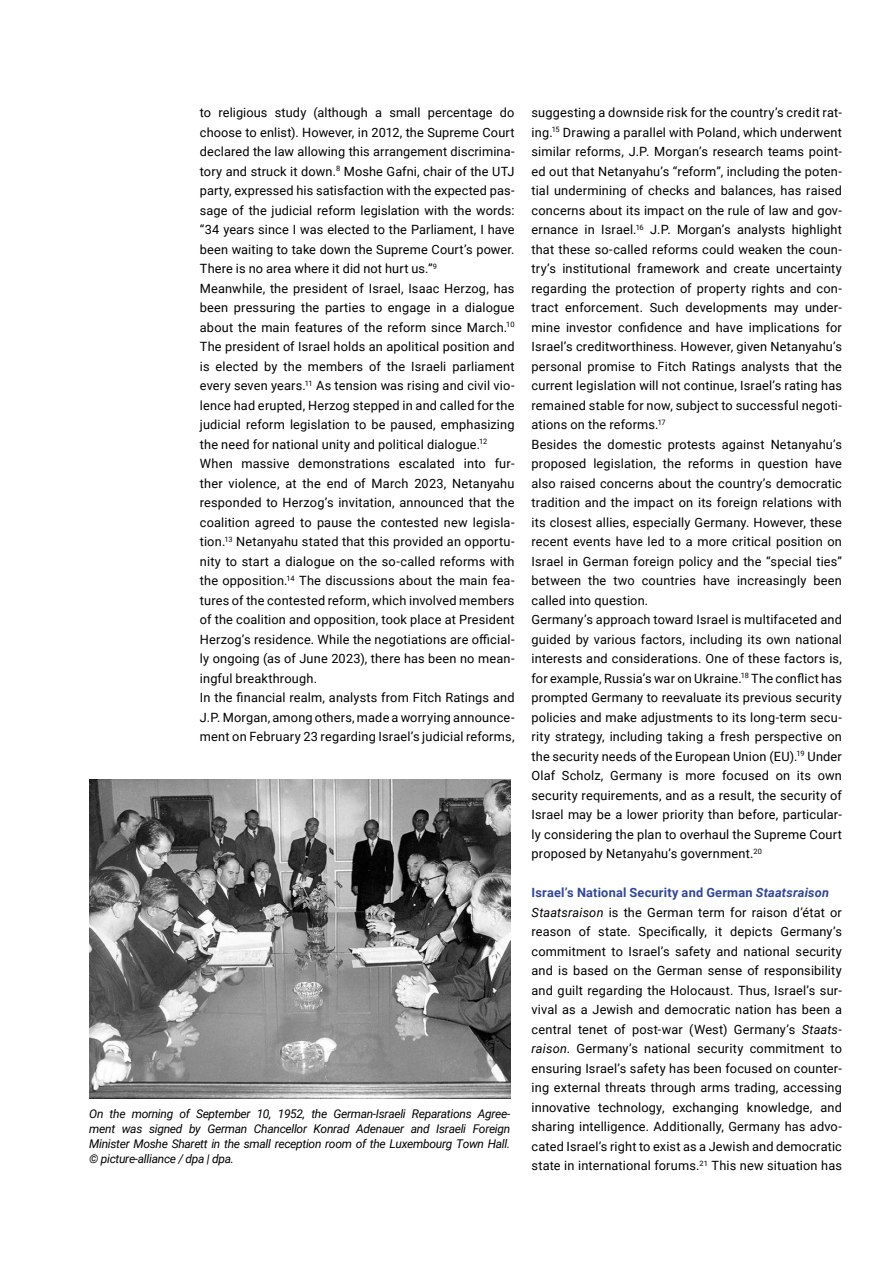
<style>
.page{position:relative;width:893px;height:1263px;background:#fff}
.page>*{position:absolute;margin:0;border:0;box-sizing:border-box;transform-origin:0 0}
.Fließtext{font:12.75px/19.5px "Roboto";letter-spacing:.01em;color:#000;text-align:justify}
.Zwischenüberschrift{font:700 12.75px "Roboto";letter-spacing:.015em;color:#314799}
.t1{font:italic 12px/15px "Roboto";letter-spacing:-.025em;color:#000;text-align:justify}
.s1{font-style:italic}
</style>
<div class="page">
<img style="left:89px;top:780px;width:421px;height:319px">
<p class="Fließtext" style="left:200px;top:102px;width:316px">to religious study (although a small percentage do choose to enlist). However, in 2012, the Supreme Court declared the law allowing this arrangement discrimina&shy;tory and struck it down.<sup>8</sup> Moshe Gafni, chair of the UTJ party, expressed his satisfaction with the expected pas&shy;sage of the judicial reform legislation with the words: “34 years since I was elected to the Parliament, I have been waiting to take down the Supreme Court’s power.<br>There is no area where it did not hurt us.”<sup>9</sup></p>
<p class="Fließtext" style="left:200px;top:278px;width:316px">Meanwhile, the president of Israel, Isaac Herzog, has been pressuring the parties to engage in a dialogue about the main features of the reform since March.<sup>10<br></sup>The president of Israel holds an apolitical position and is elected by the members of the Israeli parliament every seven years.<sup>11</sup> As tension was rising and civil vio&shy;lence had erupted, Herzog stepped in and called for the judicial reform legislation to be paused, emphasizing the need for national unity and political dialogue.<sup>12</sup></p>
<p class="Fließtext" style="left:200px;top:453px;width:316px">When massive demonstrations escalated into fur&shy;ther violence, at the end of March 2023, Netanyahu responded to Herzog’s invitation, announced that the coalition agreed to pause the contested new legisla&shy;tion.<sup>13</sup> Netanyahu stated that this provided an opportu&shy;nity to start a dialogue on the so-called reforms with the opposition.<sup>14</sup> The discussions about the main fea&shy;tures of the contested reform, which involved members of the coalition and opposition, took place at President Herzog’s residence. While the negotiations are official&shy;ly ongoing (as of June 2023), there has been no mean&shy;ingful breakthrough.</p>
<p class="Fließtext" style="left:200px;top:687px;width:316px">In the financial realm, analysts from Fitch Ratings and J.P. Morgan, among others, made a worrying announce&shy;ment on February 23 regarding Israel’s judicial reforms,</p>
<p class="t1" style="left:89px;top:1105px;width:422px">On the morning of September 10, 1952, the German-Israeli Reparations Agree&shy;ment was signed by German Chancellor Konrad Adenauer and Israeli Foreign Minister Moshe Sharett in the small reception room of the Luxembourg Town Hall. © picture-alliance / dpa | dpa.</p>
<p class="Fließtext" style="left:531px;top:102px;width:312px">suggesting a downside risk for the country’s credit rat&shy;ing.<sup>15</sup> Drawing a parallel with Poland, which underwent similar reforms, J.P. Morgan’s research teams point&shy;ed out that Netanyahu’s “reform”, including the poten&shy;tial undermining of checks and balances, has raised concerns about its impact on the rule of law and gov&shy;ernance in Israel.<sup>16</sup> J.P. Morgan’s analysts highlight that these so-called reforms could weaken the coun&shy;try’s institutional framework and create uncertainty regarding the protection of property rights and con&shy;tract enforcement. Such developments may under&shy;mine investor confidence and have implications for Israel’s creditworthiness. However, given Netanyahu’s personal promise to Fitch Ratings analysts that the current legislation will not continue, Israel’s rating has remained stable for now, subject to successful negoti&shy;ations on the reforms.<sup>17</sup></p>
<p class="Fließtext" style="left:531px;top:434px;width:312px">Besides the domestic protests against Netanyahu’s proposed legislation, the reforms in question have also raised concerns about the country’s democratic tradition and the impact on its foreign relations with its closest allies, especially Germany. However, these recent events have led to a more critical position on Israel in German foreign policy and the “special ties” between the two countries have increasingly been called into question.</p>
<p class="Fließtext" style="left:531px;top:609px;width:312px">Germany’s approach toward Israel is multifaceted and guided by various factors, including its own national interests and considerations. One of these factors is, for example, Russia’s war on Ukraine.<sup>18</sup> The conflict has prompted Germany to reevaluate its previous security policies and make adjustments to its long-term secu&shy;rity strategy, including taking a fresh perspective on the security needs of the European Union (EU).<sup>19</sup> Under Olaf Scholz, Germany is more focused on its own security requirements, and as a result, the security of Israel may be a lower priority than before, particular&shy;ly considering the plan to overhaul the Supreme Court proposed by Netanyahu’s government.<sup>20</sup></p>
<h2 class="Zwischenüberschrift" style="left:531px;top:884px;width:299px">Israel’s National Security and German <span class="s1">Staatsraison</span></h2>
<p class="Fließtext" style="left:531px;top:902px;width:312px"><span class="s1">Staatsraison</span> is the German term for raison d’état or reason of state. Specifically, it depicts Germany’s commitment to Israel’s safety and national security and is based on the German sense of responsibility and guilt regarding the Holocaust. Thus, Israel’s sur&shy;vival as a Jewish and democratic nation has been a central tenet of post-war (West) Germany’s <span class="s1">Staats&shy;raison</span>. Germany’s national security commitment to ensuring Israel’s safety has been focused on counter&shy;ing external threats through arms trading, accessing innovative technology, exchanging knowledge, and sharing intelligence. Additionally, Germany has advo&shy;cated Israel’s right to exist as a Jewish and democratic state in international forums.<sup>21</sup> This new situation has</p>
</div>
